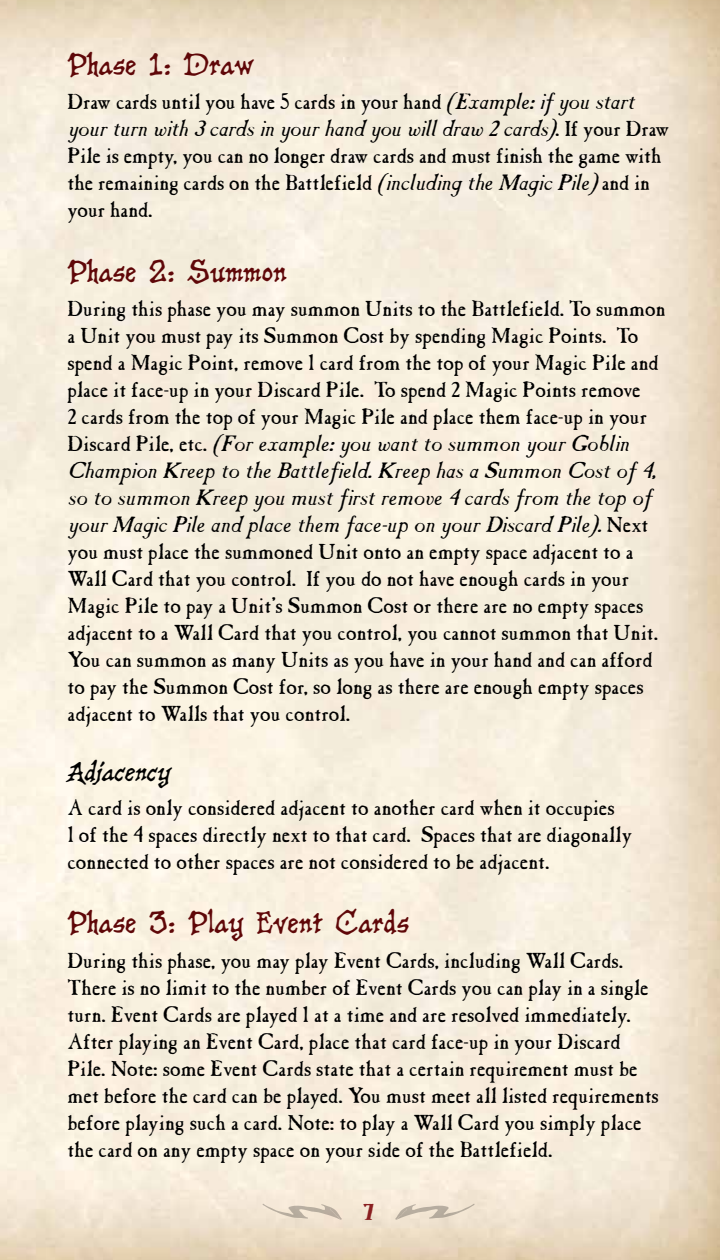
<style>
.page{position:relative;width:720px;height:1260px;background:#fff}
.page>*{position:absolute;margin:0;border:0;box-sizing:border-box;transform-origin:0 0}
.t1{font:31.25px "Old Crone BB";color:#5f0708}
.t2{font:italic 27.5px "Old Crone BB";color:#000}
.t3{font:27.5px "Dwarven Axe BB";color:#8a1e20}
.t4{font:22.5px/27px "Casablanca Antique Plain";color:#000}
.t5{font:italic 22.5px/27px "Casablanca Antique";color:#000}
.s1{font-family:"Casablanca Antique";font-style:italic}
.s2{font-family:"Casablanca Antique Plain";font-style:normal}
</style>
<div class="page">
<svg style="left:395px;top:1204px;width:80px;height:16px"></svg>
<svg style="left:263px;top:1204px;width:79px;height:16px"></svg>
<h1 class="t1" style="left:68px;top:43px;width:187px">Phase 1: Draw</h1>
<p class="t4" style="left:68px;top:89px;width:568px">Draw cards until you have 5 cards in your hand <span class="s1">(Example: if you start</span></p>
<p class="t5" style="left:68px;top:115px;width:604px">your turn with 3 cards in your hand you will draw 2 cards)<span class="s2">. If your Draw</span></p>
<p class="t4" style="left:68px;top:143px;width:596px">Pile is empty, you can no longer draw cards and must finish the game with the remaining cards on the Battlefield <span class="s1">(including the Magic Pile)</span> and in your hand.</p>
<h1 class="t1" style="left:68px;top:249px;width:221px">Phase 2: Summon</h1>
<p class="t4" style="left:68px;top:295px;width:600px">During this phase you may summon Units to the Battlefield. To summon a Unit you must pay its Summon Cost by spending Magic Points. To spend a Magic Point, remove 1 card from the top of your Magic Pile and place it face-up in your Discard Pile. To spend 2 Magic Points remove<br>2 cards from the top of your Magic Pile and place them face-up in your</p>
<p class="t5" style="left:68px;top:430px;width:590px"><span class="s2">Discard Pile, etc.</span> (For example: you want to summon your Goblin Champion Kreep to the Battlefield. Kreep has a Summon Cost of 4, so to summon Kreep you must first remove 4 cards from the top of your Magic Pile and place them face-up on your Discard Pile). <span class="s2">Next</span></p>
<p class="t4" style="left:68px;top:538px;width:592px">you must place the summoned Unit onto an empty space adjacent to a Wall Card that you control. If you do not have enough cards in your Magic Pile to pay a Unit’s Summon Cost or there are no empty spaces adjacent to a Wall Card that you control, you cannot summon that Unit.<br>You can summon as many Units as you have in your hand and can afford to pay the Summon Cost for, so long as there are enough empty spaces adjacent to Walls that you control.</p>
<p class="t2" style="left:68px;top:752px;width:106px">Adjacency</p>
<p class="t4" style="left:68px;top:795px;width:566px">A card is only considered adjacent to another card when it occupies<br>1 of the 4 spaces directly next to that card. Spaces that are diagonally connected to other spaces are not considered to be adjacent.</p>
<h1 class="t1" style="left:68px;top:901px;width:343px">Phase 3: Play Event Cards</h1>
<p class="t4" style="left:68px;top:947px;width:593px">During this phase, you may play Event Cards, including Wall Cards.<br>There is no limit to the number of Event Cards you can play in a single turn. Event Cards are played 1 at a time and are resolved immediately.<br>After playing an Event Card, place that card face-up in your Discard Pile. Note: some Event Cards state that a certain requirement must be met before the card can be played. You must meet all listed requirements before playing such a card. Note: to play a Wall Card you simply place the card on any empty space on your side of the Battlefield.</p>
<p class="t3" style="left:364px;top:1197px;width:11px">7</p>
</div>
